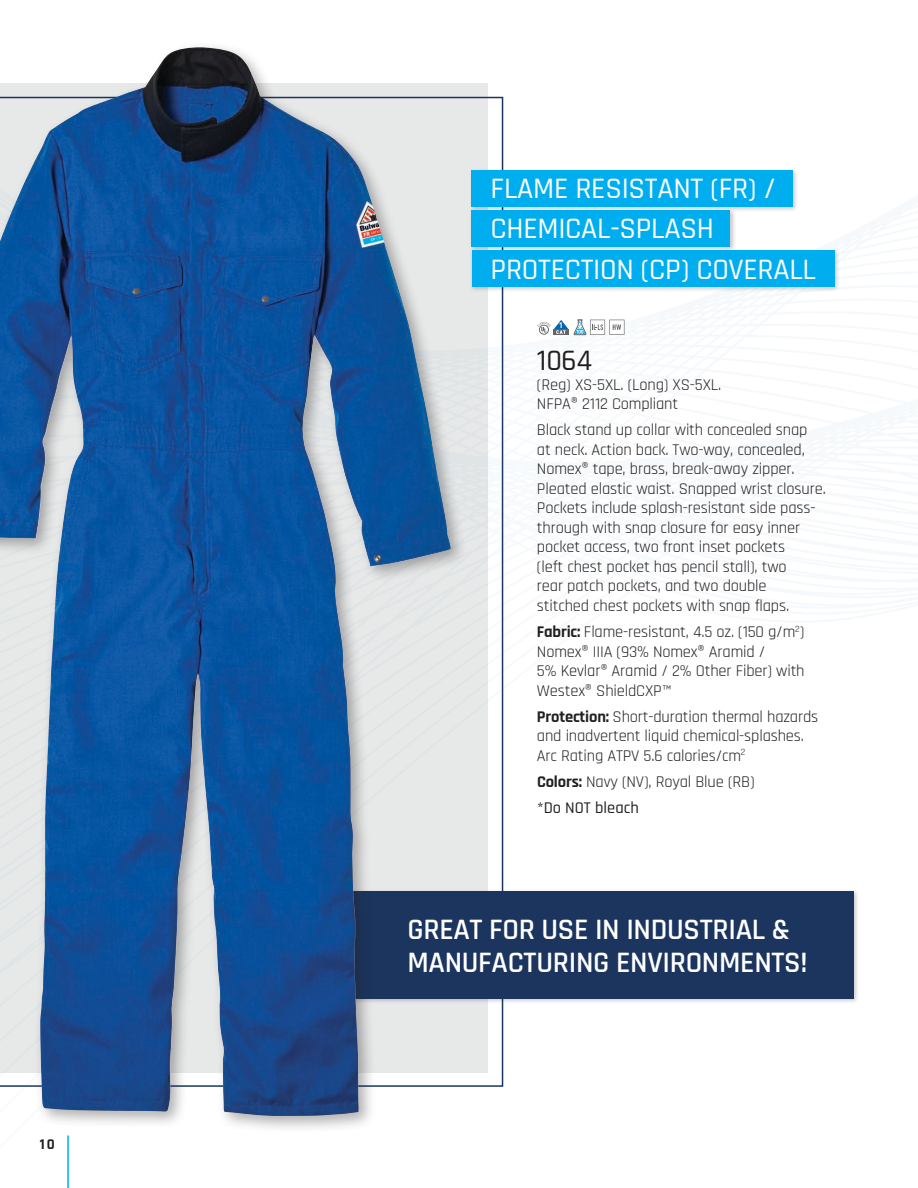
<style>
.page{position:relative;width:918px;height:1188px;background:#fff}
.page>*{position:absolute;margin:0;border:0;box-sizing:border-box;transform-origin:0 0}
.t1{font:500 30px/40.5px "Rajdhani";letter-spacing:-.01em;color:#fff}
.t2{font:600 30px/33px "Rajdhani";letter-spacing:-.01em;color:#fff}
.t3{font:500 30px "Rajdhani";color:#231f20}
.t4{font:16.5px/19.5px "Rajdhani";letter-spacing:-.01em;color:#231f20}
.t5{font:700 15px "Rajdhani";color:#231f20}
.t6{font:700 7.95px "DIN";color:#fff}
.s1{font-weight:700}
.s2{font-weight:500}
</style>
<div class="page">
<svg style="left:468px;top:97px;width:35px;height:990px"></svg>
<svg style="left:537px;top:319px;width:87px;height:16px"></svg>
<div style="left:341px;top:889px;width:518px;height:116px;background:#231f20;opacity:.24"></div>
<div style="left:343px;top:891px;width:510px;height:108px;background:#1b355f"></div>
<div style="left:0;top:41px;width:468px;height:1093px;background:#231f20;opacity:.35"></div>
<img style="left:0;top:54px;width:359px;height:1062px">
<div style="left:470px;top:168px;width:328px;height:44px;background:#231f20;opacity:.24"></div>
<div style="left:472px;top:170px;width:321px;height:36px;background:#00aeef"></div>
<div style="left:470px;top:208px;width:266px;height:44px;background:#231f20;opacity:.24"></div>
<div style="left:472px;top:210px;width:258px;height:36px;background:#00aeef"></div>
<div style="left:470px;top:248px;width:371px;height:44px;background:#231f20;opacity:.24"></div>
<div style="left:472px;top:250px;width:362px;height:36px;background:#00aeef"></div>
<hr style="left:67px;top:1136px;width:2px;height:52px;background:#00aeef">
<p class="t5" style="left:40px;top:1135px;width:16px">10</p>
<h1 class="t1" style="left:491px;top:169px;width:327px">FLAME RESISTANT (FR) /<br>CHEMICAL-SPLASH<br>PROTECTION (CP) COVERALL</h1>
<p class="t6" style="left:559px;top:320px;width:6px">1<sub>1</sub></p>
<h1 class="t3" style="left:537px;top:343px;width:57px">1064</h1>
<p class="t4" style="left:537px;top:375px;width:186px">(Reg) XS-5XL. (Long) XS-5XL.<br>NFPA® 2112 Compliant</p>
<p class="t4" style="left:537px;top:421px;width:290px">Black stand up collar with concealed snap<br>at neck. Action back. Two-way, concealed, Nomex® tape, brass, break-away zipper.<br>Pleated elastic waist. Snapped wrist closure.<br>Pockets include splash-resistant side pass&shy;through with snap closure for easy inner pocket access, two front inset pockets<br>(left chest pocket has pencil stall), two<br>rear patch pockets, and two double<br>stitched chest pockets with snap flaps.</p>
<p class="t4" style="left:537px;top:623px;width:269px"><span class="s1">Fabric:</span> Flame-resistant, 4.5 oz. (150 g/m<sup>2</sup>)<br>Nomex® IIIA (93% Nomex® Aramid /<br>5% Kevlar® Aramid / 2% Other Fiber) with Westex® ShieldCXP™</p>
<p class="t4" style="left:537px;top:707px;width:283px"><span class="s1">Protection:</span> Short-duration thermal hazards and inadvertent liquid chemical-splashes.<br>Arc Rating ATPV 5.6 calories/cm<sup>2</sup></p>
<p class="t4" style="left:537px;top:769px;width:219px;line-height:26.2px"><span class="s1">Colors:</span> Navy (NV), Royal Blue (RB) <span class="s2">*Do NOT bleach</span></p>
<h1 class="t2" style="left:407px;top:913px;width:402px">GREAT FOR USE IN INDUSTRIAL &amp;<br>MANUFACTURING ENVIRONMENTS!</h1>
</div>
